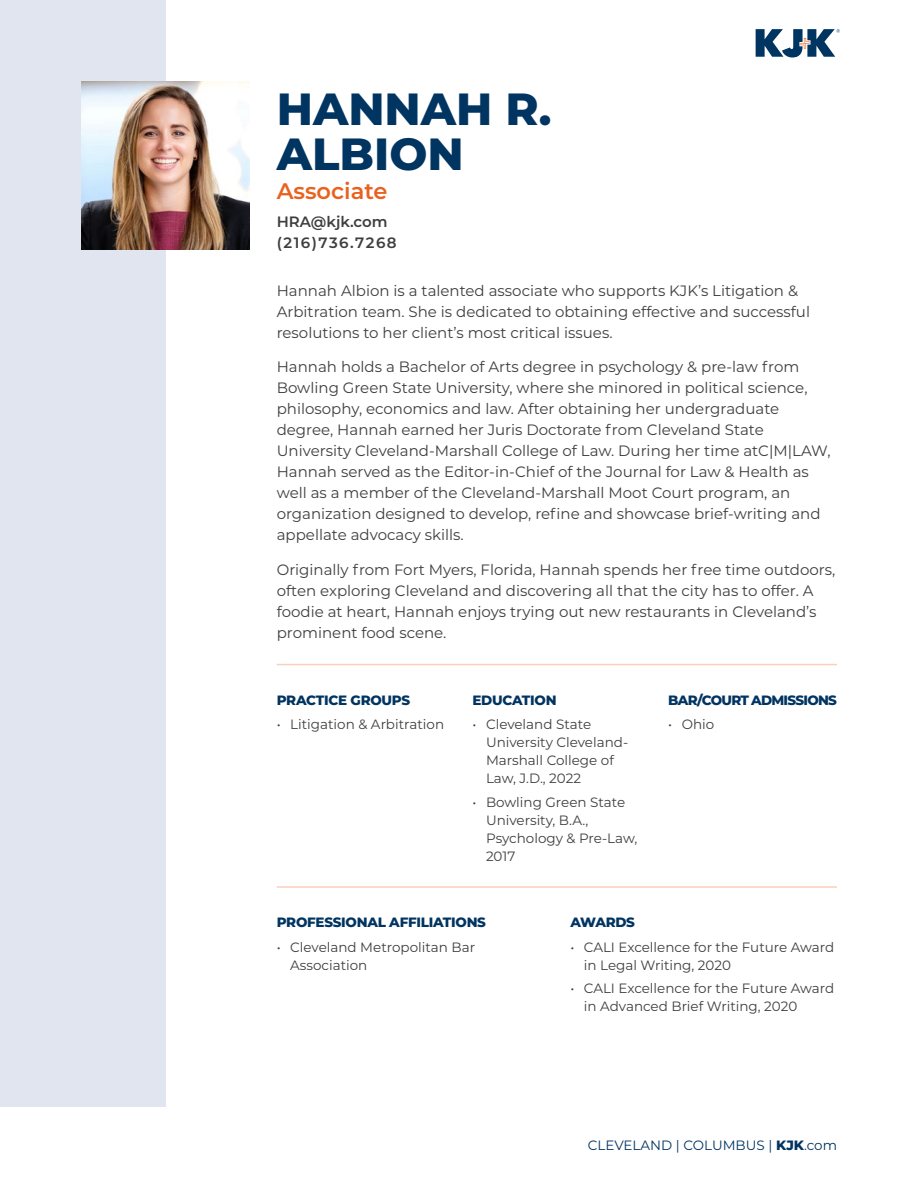
<style>
.page{position:relative;width:918px;height:1188px;background:#fff}
.page>*{position:absolute;margin:0;border:0;box-sizing:border-box;transform-origin:0 0}
.t1{font:800 45px/45px "Montserrat";color:#003461}
.t2{font:600 22.5px "Montserrat";color:#ea611d}
.t3{font:15px/21px "Montserrat";color:#3e3d40}
.t4{font:600 15px/21px "Montserrat";letter-spacing:.09em;color:#3e3d40}
.t5{font:13.5px/18px "Montserrat";color:#3e3d40}
.t6{font:800 13.5px "Montserrat";letter-spacing:-.02em;color:#003461}
.t7{font:13.5px "Montserrat";color:#003461}
.t8{font:800 13.5px "Montserrat";letter-spacing:-.055em;color:#003461}
.s1{font-weight:800}
</style>
<div class="page">
<div style="left:0;top:0;width:165px;height:1107px;background:#e0e5f0"></div>
<svg style="left:756px;top:29px;width:84px;height:29px"></svg>
<img style="left:81px;top:81px;width:169px;height:169px">
<hr style="left:277px;top:664px;width:560px;height:1px;background:#f9d0bb">
<hr style="left:277px;top:886px;width:560px;height:2px;background:#f9d0bb">
<h1 class="t1" style="left:277px;top:84px;width:276px">HANNAH R.<br>ALBION</h1>
<h2 class="t2" style="left:277px;top:175px;width:112px">Associate</h2>
<p class="t4" style="left:277px;top:210px;width:121px">HRA@kjk.com (216)736.7268</p>
<p class="t3" style="left:277px;top:279px;width:535px">Hannah Albion is a talented associate who supports KJK’s Litigation &amp;<br>Arbitration team. She is dedicated to obtaining effective and successful resolutions to her client’s most critical issues.</p>
<p class="t3" style="left:277px;top:356px;width:555px">Hannah holds a Bachelor of Arts degree in psychology &amp; pre-law from Bowling Green State University, where she minored in political science, philosophy, economics and law. After obtaining her undergraduate degree, Hannah earned her Juris Doctorate from Cleveland State University Cleveland-Marshall College of Law. During her time atC|M|LAW, Hannah served as the Editor-in-Chief of the Journal for Law &amp; Health as well as a member of the Cleveland-Marshall Moot Court program, an organization designed to develop, refine and showcase brief-writing and appellate advocacy skills.</p>
<p class="t3" style="left:277px;top:558px;width:560px">Originally from Fort Myers, Florida, Hannah spends her free time outdoors, often exploring Cleveland and discovering all that the city has to offer. A foodie at heart, Hannah enjoys trying out new restaurants in Cleveland’s prominent food scene.</p>
<p class="t6" style="left:277px;top:690px;width:135px">PRACTICE GROUPS</p>
<p class="t5" style="left:277px;top:715px;width:169px">• Litigation &amp; Arbitration</p>
<p class="t6" style="left:472px;top:690px;width:86px">EDUCATION</p>
<p class="t5" style="left:486px;top:715px;width:144px;text-indent:-14px">• Cleveland State<br>University Cleveland-<br>Marshall College of<br>Law, J.D., 2022</p>
<p class="t5" style="left:486px;top:792px;width:153px;text-indent:-14px">• Bowling Green State<br>University, B.A.,<br>Psychology &amp; Pre-Law,<br>2017</p>
<p class="t8" style="left:668px;top:690px;width:170px">BAR/COURT ADMISSIONS</p>
<p class="t5" style="left:668px;top:715px;width:48px">• Ohio</p>
<p class="t6" style="left:277px;top:912px;width:211px">PROFESSIONAL AFFILIATIONS</p>
<p class="t5" style="left:290px;top:937px;width:186px;text-indent:-14px">• Cleveland Metropolitan Bar<br>Association</p>
<p class="t6" style="left:570px;top:912px;width:66px">AWARDS</p>
<p class="t5" style="left:584px;top:938px;width:252px;text-indent:-14px">• CALI Excellence for the Future Award in Legal Writing, 2020</p>
<p class="t5" style="left:584px;top:979px;width:252px;text-indent:-14px">• CALI Excellence for the Future Award in Advanced Brief Writing, 2020</p>
<p class="t7" style="left:588px;top:1135px;width:251px">CLEVELAND | COLUMBUS | <span class="s1">KJK</span>.com</p>
</div>
